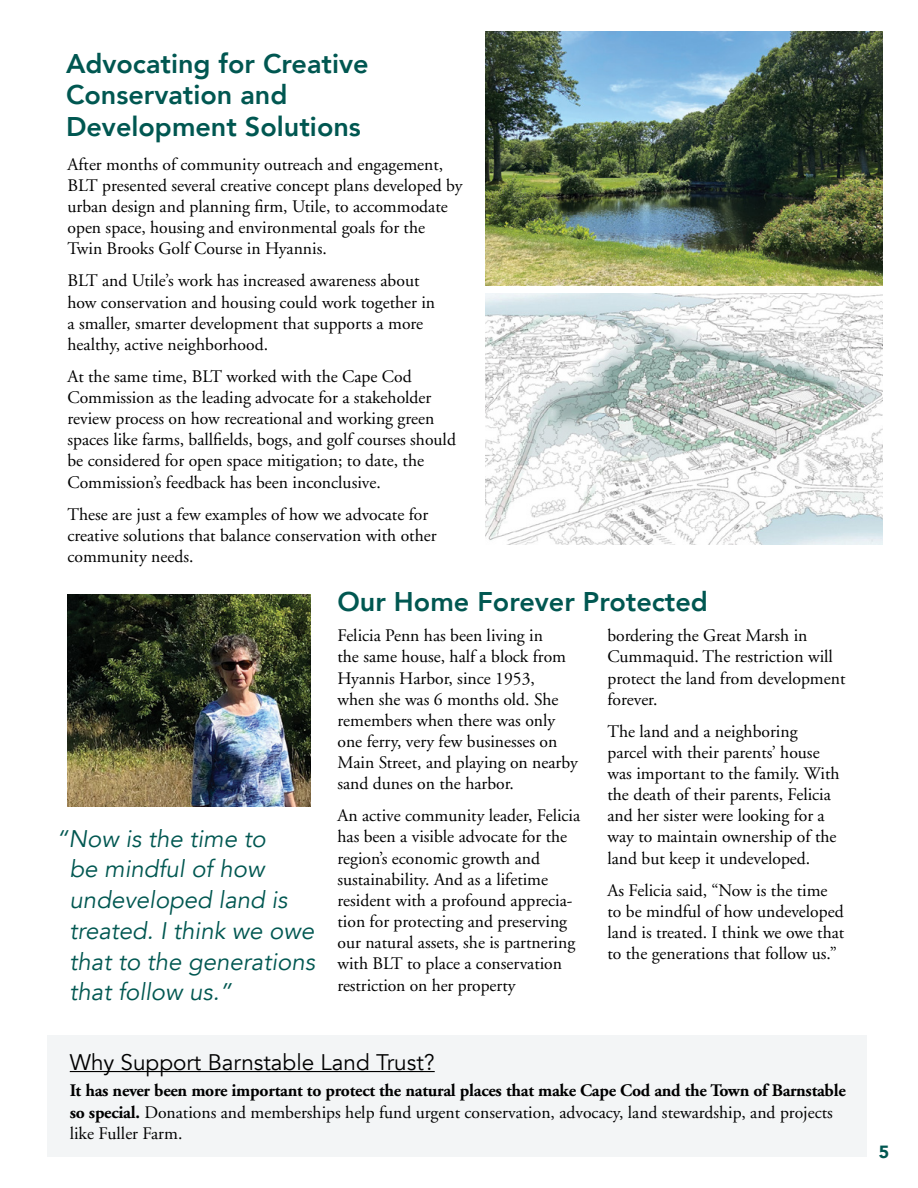
<style>
.page{position:relative;width:918px;height:1188px;background:#fff}
.page>*{position:absolute;margin:0;border:0;box-sizing:border-box;transform-origin:0 0}
.t1{font:800 27px/31.5px "Avenir";color:#005751}
.t2{font:italic 24px/30.8px "Avenir";color:#005751}
.t3{font:22.5px "Avenir";color:#000}
.t4{font:17.7px/21.1px "Adobe Garamond";color:#000}
.t5{font:900 17.7px "Avenir";color:#005751}
.s1{font-weight:700}
</style>
<div class="page">
<img style="left:68px;top:594px;width:242px;height:213px">
<img style="left:486px;top:293px;width:397px;height:252px">
<div style="left:48px;top:1035px;width:819px;height:122px;background:#f3f5f6"></div>
<hr style="left:70px;top:1071px;width:365px;height:1px;background:#000">
<img style="left:485px;top:31px;width:398px;height:255px">
<h1 class="t1" style="left:66px;top:48px;width:304px">Advocating for Creative<br>Conservation and<br>Development Solutions</h1>
<p class="t4" style="left:68px;top:154px;width:397px">After months of community outreach and engagement, BLT presented several creative concept plans developed by urban design and planning firm, Utile, to accommodate open space, housing and environmental goals for the Twin Brooks Golf Course in Hyannis.</p>
<p class="t4" style="left:68px;top:271px;width:369px">BLT and Utile’s work has increased awareness about how conservation and housing could work together in a smaller, smarter development that supports a more healthy, active neighborhood.</p>
<p class="t4" style="left:68px;top:366px;width:390px">At the same time, BLT worked with the Cape Cod Commission as the leading advocate for a stakeholder review process on how recreational and working green spaces like farms, ballfields, bogs, and golf courses should be considered for open space mitigation; to date, the Commission’s feedback has been inconclusive.</p>
<p class="t4" style="left:68px;top:504px;width:371px">These are just a few examples of how we advocate for creative solutions that balance conservation with other community needs.</p>
<h2 class="t2" style="left:70px;top:823px;width:247px;text-indent:-13px">“Now is the time to<br>be mindful of how undeveloped land is treated. I think we owe that to the generations that follow us.”</h2>
<h1 class="t1" style="left:338px;top:585px;width:372px">Our Home Forever Protected</h1>
<p class="t4" style="left:338px;top:626px;width:242px">Felicia Penn has been living in<br>the same house, half a block from<br>Hyannis Harbor, since 1953,<br>when she was 6 months old. She remembers when there was only one ferry, very few businesses on<br>Main Street, and playing on nearby sand dunes on the harbor.</p>
<p class="t4" style="left:338px;top:806px;width:244px">An active community leader, Felicia has been a visible advocate for the region’s economic growth and sustainability. And as a lifetime resident with a profound apprecia&shy;tion for protecting and preserving our natural assets, she is partnering with BLT to place a conservation restriction on her property</p>
<p class="t4" style="left:607px;top:626px;width:239px">bordering the Great Marsh in<br>Cummaquid. The restriction will protect the land from development forever.</p>
<p class="t4" style="left:607px;top:721px;width:234px">The land and a neighboring parcel with their parents’ house was important to the family. With the death of their parents, Felicia and her sister were looking for a way to maintain ownership of the land but keep it undeveloped.</p>
<p class="t4" style="left:607px;top:880px;width:238px">As Felicia said, “Now is the time to be mindful of how undeveloped land is treated. I think we owe that to the generations that follow us.”</p>
<p class="t3" style="left:70px;top:1049px;width:366px">Why Support Barnstable Land Trust?</p>
<p class="t4" style="left:70px;top:1081px;width:778px"><span class="s1">It has never been more important to protect the natural places that make Cape Cod and the Town of Barnstable so special.</span> Donations and memberships help fund urgent conservation, advocacy, land stewardship, and projects like Fuller Farm.</p>
<p class="t5" style="left:879px;top:1136px;width:12px">5</p>
</div>
